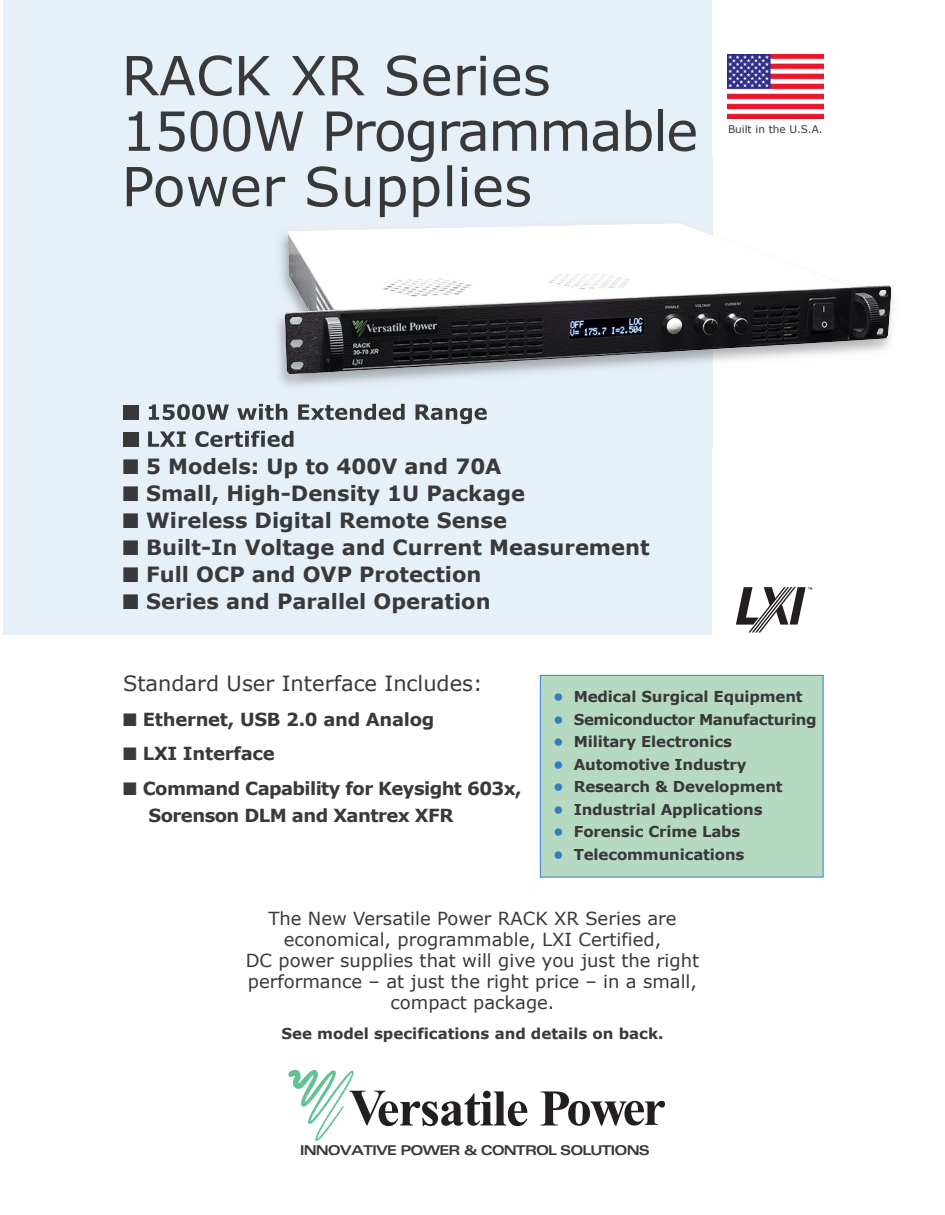
<style>
.page{position:relative;width:945px;height:1215px;background:#fff}
.page>*{position:absolute;margin:0;border:0;box-sizing:border-box;transform-origin:0 0}
.t1{font:54px/55.5px "Verdana";letter-spacing:-.03em;color:#39383a}
.t2{font:700 51.3px "Times New Roman";letter-spacing:-.02em;color:#231f20}
.t3{font:700 21px "Verdana";color:#39383a}
.t4{font:21px "Verdana";color:#39383a}
.t5{font:18px/21px "Verdana";color:#39383a;text-align:center}
.t6{font:700 18px/27px "Verdana";letter-spacing:-.03em;color:#39383a}
.t7{font:700 15px "Verdana";letter-spacing:-.01em;color:#39383a}
.t8{font:700 expanded 13.5px "Univers";letter-spacing:-.07em;color:#39383a}
.t9{font:10.5px "Verdana";color:#39383a}
.s1{color:#307fc3}
</style>
<div class="page">
<div style="left:3px;top:0;width:709px;height:634px;background:#e6f0f8"></div>
<svg style="left:288px;top:1070px;width:66px;height:71px"></svg>
<div style="left:541px;top:676px;width:282px;height:201px;background:#b6dac1"></div>
<div style="left:540px;top:675px;width:284px;height:202px;border:1px solid #307fc3"></div>
<svg style="left:736px;top:587px;width:76px;height:46px"></svg>
<img style="left:727px;top:54px;width:97px;height:65px">
<img style="left:123px;top:157px;width:770px;height:291px">
<img style="left:127px;top:166px;width:279px;height:51px">
<img style="left:124px;top:405px;width:14px;height:15px">
<img style="left:149px;top:404px;width:175px;height:16px">
<img style="left:124px;top:432px;width:14px;height:15px">
<img style="left:148px;top:431px;width:145px;height:16px">
<img style="left:285px;top:223px;width:606px;height:152px">
<h1 class="t1" style="left:121px;top:46px;width:578px">RACK XR Series<br>1500W Programmable</h1>
<p class="t9" style="left:728px;top:123px;width:96px">Built in the U.S.A.</p>
<h3 class="t3" style="left:123px;top:453px;width:380px">■ 5 Models: Up to 400V and 70A</h3>
<h3 class="t3" style="left:123px;top:480px;width:404px">■ Small, High-Density 1U Package</h3>
<h3 class="t3" style="left:123px;top:507px;width:385px">■ Wireless Digital Remote Sense</h3>
<h3 class="t3" style="left:123px;top:534px;width:528px">■ Built-In Voltage and Current Measurement</h3>
<h3 class="t3" style="left:123px;top:561px;width:360px">■ Full OCP and OVP Protection</h3>
<h3 class="t3" style="left:123px;top:588px;width:369px">■ Series and Parallel Operation</h3>
<h3 class="t4" style="left:123px;top:670px;width:361px">Standard User Interface Includes:</h3>
<p class="t6" style="left:123px;top:705px;width:313px">■ Ethernet, USB 2.0 and Analog</p>
<p class="t6" style="left:123px;top:739px;width:153px">■ LXI Interface</p>
<p class="t6" style="left:149px;top:774px;width:375px;text-indent:-26px">■ Command Capability for Keysight 603x,<br>Sorenson DLM and Xantrex XFR</p>
<p class="t7" style="left:553px;top:687px;width:251px"><span class="s1">•</span> Medical Surgical Equipment</p>
<p class="t7" style="left:553px;top:710px;width:265px"><span class="s1">•</span> Semiconductor Manufacturing</p>
<p class="t7" style="left:553px;top:732px;width:180px"><span class="s1">•</span> Military Electronics</p>
<p class="t7" style="left:553px;top:755px;width:195px"><span class="s1">•</span> Automotive Industry</p>
<p class="t7" style="left:553px;top:777px;width:231px"><span class="s1">•</span> Research &amp; Development</p>
<p class="t7" style="left:553px;top:800px;width:211px"><span class="s1">•</span> Industrial Applications</p>
<p class="t7" style="left:553px;top:822px;width:189px"><span class="s1">•</span> Forensic Crime Labs</p>
<p class="t7" style="left:553px;top:845px;width:193px"><span class="s1">•</span> Telecommunications</p>
<p class="t5" style="left:246px;top:907px;width:455px">The New Versatile Power RACK XR Series are economical, programmable, LXI Certified,<br>DC power supplies that will give you just the right performance – at just the right price – in a small, compact package.</p>
<p class="t7" style="left:282px;top:1024px;width:383px">See model specifications and details on back.</p>
<h2 class="t2" style="left:349px;top:1073px;width:318px">Versatile Power</h2>
<p class="t8" style="left:300px;top:1143px;width:351px">INNOVATIVE POWER &amp; CONTROL SOLUTIONS</p>
</div>
